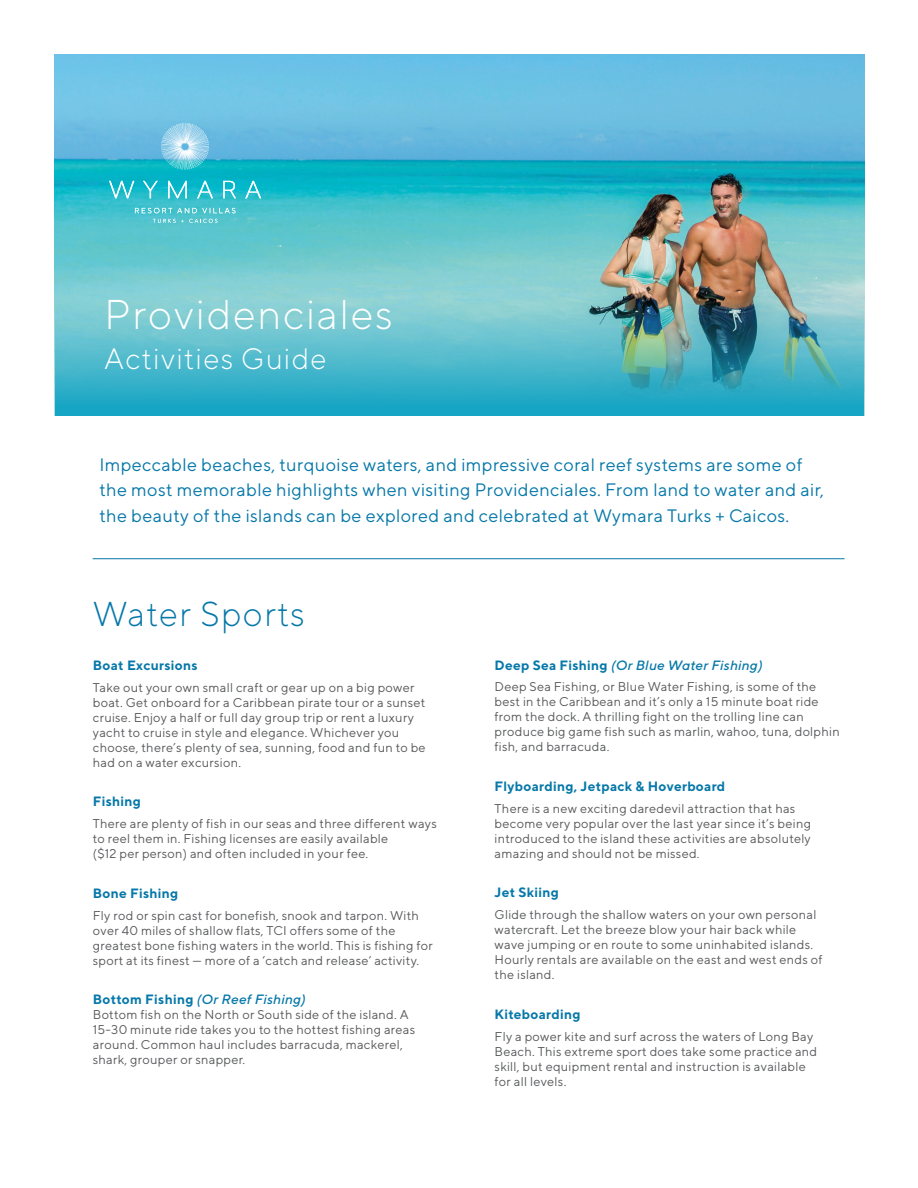
<style>
.page{position:relative;width:918px;height:1188px;background:#fff}
.page>*{position:absolute;margin:0;border:0;box-sizing:border-box;transform-origin:0 0}
.t1{font:300 41.55px "TT Norms";letter-spacing:.04em;color:#fff}
.t2{font:300 34.5px "TT Norms";letter-spacing:.04em;color:#0678a9}
.t3{font:300 29.4px "TT Norms";letter-spacing:.04em;color:#fff}
.t4{font:18px/25.5px "TT Norms";letter-spacing:.02em;color:#0678a9}
.t5{font:700 13.5px "TT Norms";letter-spacing:.02em;color:#0678a9}
.t6{font:italic 500 13.5px "TT Norms";letter-spacing:.02em;color:#0678a9}
.t7{font:12.75px/15px "TT Norms";letter-spacing:.02em;color:#57585a}
.s1{font-weight:700;font-style:normal}
</style>
<div class="page">
<img style="left:54px;top:54px;width:810px;height:362px">
<svg style="left:161px;top:123px;width:48px;height:47px;background:#89cfe4"></svg>
<svg style="left:153px;top:219px;width:64px;height:4px"></svg>
<svg style="left:109px;top:181px;width:25px;height:17px"></svg>
<svg style="left:143px;top:181px;width:15px;height:17px"></svg>
<svg style="left:168px;top:181px;width:19px;height:17px"></svg>
<svg style="left:223px;top:181px;width:13px;height:17px"></svg>
<svg style="left:197px;top:181px;width:16px;height:17px"></svg>
<svg style="left:245px;top:181px;width:16px;height:17px"></svg>
<svg style="left:135px;top:208px;width:100px;height:5px"></svg>
<hr style="left:93px;top:558px;width:752px;height:1px;background:#0678a9">
<img style="left:55px;top:230px;width:809px;height:186px">
<h1 class="t1" style="left:104px;top:289px;width:290px">Providenciales</h1>
<h3 class="t3" style="left:104px;top:341px;width:224px">Activities Guide</h3>
<p class="t4" style="left:99px;top:451px;width:726px">Impeccable beaches, turquoise waters, and impressive coral reef systems are some of the most memorable highlights when visiting Providenciales. From land to water and air, the beauty of the islands can be explored and celebrated at Wymara Turks + Caicos.</p>
<h2 class="t2" style="left:93px;top:593px;width:214px">Water Sports</h2>
<p class="t5" style="left:93px;top:657px;width:106px">Boat Excursions</p>
<p class="t7" style="left:93px;top:680px;width:334px">Take out your own small craft or gear up on a big power boat. Get onboard for a Caribbean pirate tour or a sunset cruise. Enjoy a half or full day group trip or rent a luxury yacht to cruise in style and elegance. Whichever you choose, there’s plenty of sea, sunning, food and fun to be had on a water excursion.</p>
<p class="t5" style="left:93px;top:793px;width:50px">Fishing</p>
<p class="t7" style="left:93px;top:816px;width:345px">There are plenty of fish in our seas and three different ways to reel them in. Fishing licenses are easily available<br>($12 per person) and often included in your fee.</p>
<p class="t5" style="left:93px;top:885px;width:87px">Bone Fishing</p>
<p class="t7" style="left:93px;top:907px;width:342px">Fly rod or spin cast for bonefish, snook and tarpon. With over 40 miles of shallow flats, TCI offers some of the greatest bone fishing waters in the world. This is fishing for sport at its finest — more of a ‘catch and release’ activity.</p>
<p class="t6" style="left:93px;top:991px;width:215px"><span class="s1">Bottom Fishing</span> (Or Reef Fishing)</p>
<p class="t7" style="left:93px;top:1007px;width:324px">Bottom fish on the North or South side of the island. A 15-30 minute ride takes you to the hottest fishing areas around. Common haul includes barracuda, mackerel, shark, grouper or snapper.</p>
<p class="t6" style="left:495px;top:657px;width:270px"><span class="s1">Deep Sea Fishing</span> (Or Blue Water Fishing)</p>
<p class="t7" style="left:495px;top:679px;width:347px">Deep Sea Fishing, or Blue Water Fishing, is some of the best in the Caribbean and it’s only a 15 minute boat ride from the dock. A thrilling fight on the trolling line can produce big game fish such as marlin, wahoo, tuna, dolphin fish, and barracuda.</p>
<p class="t5" style="left:495px;top:778px;width:232px">Flyboarding, Jetpack &amp; Hoverboard</p>
<p class="t7" style="left:495px;top:801px;width:318px">There is a new exciting daredevil attraction that has become very popular over the last year since it’s being introduced to the island these activities are absolutely amazing and should not be missed.</p>
<p class="t5" style="left:495px;top:884px;width:66px">Jet Skiing</p>
<p class="t7" style="left:495px;top:907px;width:329px">Glide through the shallow waters on your own personal watercraft. Let the breeze blow your hair back while wave jumping or en route to some uninhabited islands.<br>Hourly rentals are available on the east and west ends of the island.</p>
<p class="t5" style="left:495px;top:1006px;width:87px">Kiteboarding</p>
<p class="t7" style="left:495px;top:1028px;width:324px">Fly a power kite and surf across the waters of Long Bay Beach. This extreme sport does take some practice and skill, but equipment rental and instruction is available for all levels.</p>
</div>
